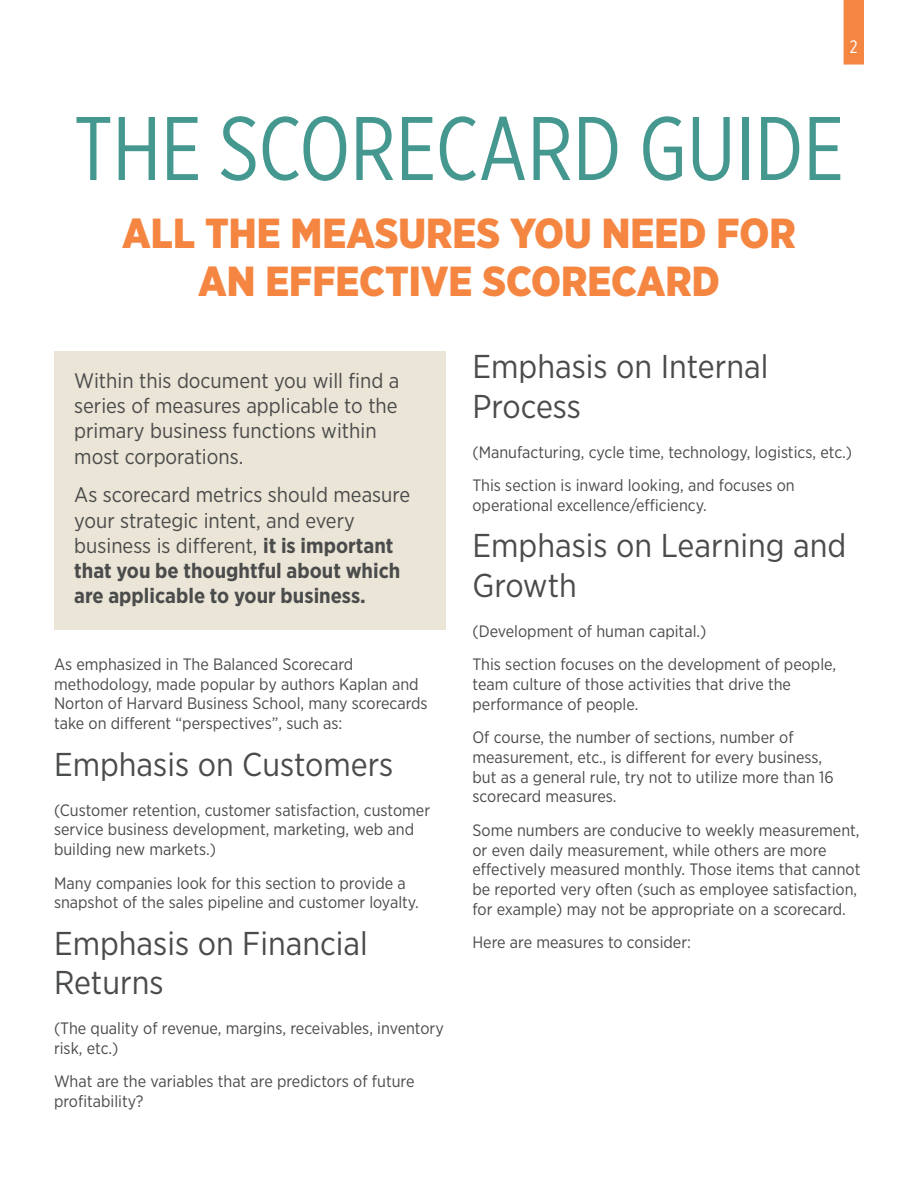
<style>
.page{position:relative;width:918px;height:1188px;background:#fff}
.page>*{position:absolute;margin:0;border:0;box-sizing:border-box;transform-origin:0 0}
.t1{font:90px "Gotham X Narrow";color:#459890}
.t2{font:900 42px/48px "Gotham Narrow";color:#f58642;text-align:center}
.t3{font:33px/39.6px "Gotham Narrow";color:#4a4b4b}
.t4{font:21px/25.2px "Gotham Narrow";color:#4a4b4b}
.t5{font:18px "Gotham X Narrow";color:#fff}
.t6{font:16.5px/19.8px "Gotham Narrow";color:#4a4b4b}
.s1{font-weight:700}
</style>
<div class="page">
<svg style="left:844px;top:0;width:20px;height:65px"></svg>
<div style="left:54px;top:351px;width:392px;height:279px;background:#ebe5d7"></div>
<p class="t5" style="left:850px;top:36px;width:9px">2</p>
<h1 class="t1" style="left:74px;top:95px;width:771px">THE SCORECARD GUIDE</h1>
<h2 class="t2" style="left:122px;top:209px;width:675px">ALL THE MEASURES YOU NEED FOR<br>AN EFFECTIVE SCORECARD</h2>
<p class="t4" style="left:74px;top:368px;width:327px">Within this document you will find a series of measures applicable to the primary business functions within most corporations.</p>
<p class="t4" style="left:74px;top:482px;width:337px">As scorecard metrics should measure your strategic intent, and every business is different, <span class="s1">it is important that you be thoughtful about which are applicable to your business.</span></p>
<p class="t6" style="left:54px;top:654px;width:375px">As emphasized in The Balanced Scorecard methodology, made popular by authors Kaplan and Norton of Harvard Business School, many scorecards take on different “perspectives”, such as:</p>
<h3 class="t3" style="left:54px;top:744px;width:341px">Emphasis on Customers</h3>
<p class="t6" style="left:54px;top:800px;width:378px">(Customer retention, customer satisfaction, customer service business development, marketing, web and building new markets.)</p>
<p class="t6" style="left:54px;top:873px;width:366px">Many companies look for this section to provide a snapshot of the sales pipeline and customer loyalty.</p>
<h3 class="t3" style="left:54px;top:923px;width:315px">Emphasis on Financial<br>Returns</h3>
<p class="t6" style="left:54px;top:1018px;width:391px">(The quality of revenue, margins, receivables, inventory risk, etc.)</p>
<p class="t6" style="left:54px;top:1071px;width:362px">What are the variables that are predictors of future profitability?</p>
<h3 class="t3" style="left:472px;top:346px;width:297px">Emphasis on Internal<br>Process</h3>
<p class="t6" style="left:472px;top:435px;width:381px;line-height:33.3px">(Manufacturing, cycle time, technology, logistics, etc.)<br>This section is inward looking, and focuses on</p>
<p class="t6" style="left:472px;top:495px;width:236px">operational excellence/efficiency.</p>
<h3 class="t3" style="left:472px;top:525px;width:375px">Emphasis on Learning and<br>Growth</h3>
<p class="t6" style="left:472px;top:614px;width:365px;line-height:33.3px">(Development of human capital.)<br>This section focuses on the development of people,</p>
<p class="t6" style="left:472px;top:674px;width:320px">team culture of those activities that drive the performance of people.</p>
<p class="t6" style="left:472px;top:727px;width:363px">Of course, the number of sections, number of measurement, etc., is different for every business, but as a general rule, try not to utilize more than 16 scorecard measures.</p>
<p class="t6" style="left:472px;top:820px;width:389px">Some numbers are conducive to weekly measurement, or even daily measurement, while others are more effectively measured monthly. Those items that cannot be reported very often (such as employee satisfaction, for example) may not be appropriate on a scorecard.</p>
<p class="t6" style="left:472px;top:932px;width:220px">Here are measures to consider:</p>
</div>
